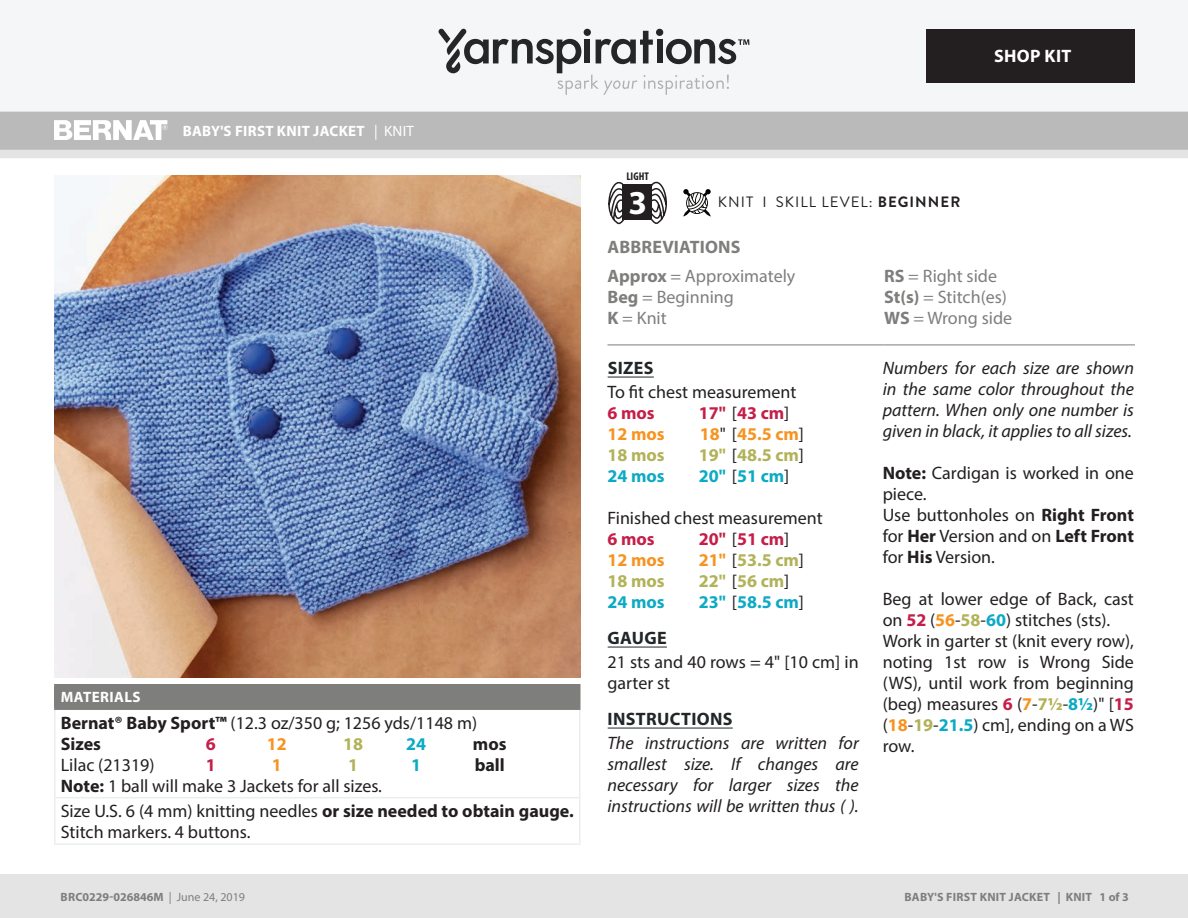
<style>
.page{position:relative;width:1188px;height:918px;background:#fff}
.page>*{position:absolute;margin:0;border:0;box-sizing:border-box;transform-origin:0 0}
.t1{font:700 33.6px "Myriad Pro";color:#fff}
.t2{font:18px/21px "Myriad Pro";color:#231f20}
.t3{font:italic 18px/21px "Myriad Pro";color:#231f20;text-align:justify}
.t4{font:18px/21px "Myriad Pro";color:#7e7e7d}
.t5{font:700 18px "Myriad Pro";color:#b2b258}
.t6{font:700 18px "Myriad Pro";color:#0caac4}
.t7{font:700 18px/28.5px "Myriad Pro";letter-spacing:.01em;color:#7e7e7d}
.t8{font:700 18px "Myriad Pro";color:#c41e49}
.t9{font:700 18px "Myriad Pro";color:#f79420}
.t10{font:700 18px "Myriad Pro";letter-spacing:.02em;color:#222628}
.t11{font:700 18px "Myriad Pro";color:#231f20}
.t12{font:700 18px "Myriad Pro";letter-spacing:.02em;color:#fff}
.t13{font:700 15px "Myriad Pro";letter-spacing:.02em;color:#fff}
.t14{font:15px "Brandon Grotesque";letter-spacing:.07em;color:#231f20}
.t15{font:700 12px "Myriad Pro";letter-spacing:.02em;color:#7e7e7d}
.t16{font:700 12px "Myriad Pro";color:#7e7e7d}
.t17{font:700 condensed 11.25px "Myriad Pro";color:#231f20}
.s1{font-weight:400}
.s2{font-weight:700}
.s3{font-weight:400;color:#231f20}
.s4{color:#f79420}
.s5{font-weight:700;color:#c41e49}
.s6{font-weight:700;color:#f79420}
.s7{font-weight:700;color:#b2b258}
.s8{font-weight:700;color:#0caac4}
</style>
<div class="page">
<div style="left:0;top:150px;width:1188px;height:8px;background:#e4e4e4"></div>
<div style="left:0;top:112px;width:1188px;height:38px;background:#bababa"></div>
<div style="left:0;top:0;width:1188px;height:112px;background:#f4f6f7"></div>
<svg style="left:438px;top:29px;width:311px;height:66px"></svg>
<svg style="left:54px;top:120px;width:113px;height:20px"></svg>
<div style="left:0;top:875px;width:1188px;height:43px;background:#e4e4e4"></div>
<div style="left:55px;top:685px;width:525px;height:24px;background:#7e7e7d"></div>
<hr style="left:54px;top:710px;width:2px;height:87px;background:#ebeeef">
<hr style="left:579px;top:710px;width:1px;height:87px;background:#ebeeef">
<hr style="left:54px;top:798px;width:2px;height:45px;background:#ebeeef">
<hr style="left:579px;top:798px;width:1px;height:45px;background:#ebeeef">
<hr style="left:54px;top:797px;width:526px;height:1px;background:#ebeeef">
<hr style="left:54px;top:843px;width:526px;height:2px;background:#ebeeef">
<hr style="left:54px;top:684px;width:526px;height:2px;background:#7e7e7d">
<hr style="left:54px;top:686px;width:2px;height:22px;background:#7e7e7d">
<hr style="left:54px;top:708px;width:526px;height:2px;background:#7e7e7d">
<img style="left:54px;top:176px;width:526px;height:502px">
<hr style="left:608px;top:377px;width:46px;height:1px;background:#222628">
<hr style="left:608px;top:647px;width:59px;height:1px;background:#222628">
<hr style="left:608px;top:728px;width:125px;height:1px;background:#222628">
<svg style="left:683px;top:189px;width:28px;height:28px"></svg>
<svg style="left:608px;top:181px;width:18px;height:43px"></svg>
<svg style="left:649px;top:181px;width:18px;height:43px"></svg>
<div style="left:622px;top:185px;width:30px;height:35px;background:#231f20"></div>
<hr style="left:608px;top:345px;width:276px;height:1px;background:#7e7e7d">
<hr style="left:884px;top:345px;width:251px;height:1px;background:#7e7e7d">
<div style="left:926px;top:29px;width:209px;height:54px;background:#231f20"></div>
<p class="t13" style="left:183px;top:121px;width:233px">BABY'S FIRST KNIT JACKET <span class="s1">| KNIT</span></p>
<p class="t13" style="left:61px;top:687px;width:81px">MATERIALS</p>
<p class="t2" style="left:61px;top:712px;width:418px"><span class="s2">Bernat® Baby Sport™</span> (12.3 oz/350 g; 1256 yds/1148 m)<br><span class="s2">Sizes</span></p>
<p class="t8" style="left:206px;top:732px;width:11px">6</p>
<p class="t9" style="left:267px;top:732px;width:21px">12</p>
<p class="t5" style="left:343px;top:732px;width:21px">18</p>
<p class="t6" style="left:406px;top:732px;width:21px">24</p>
<p class="t11" style="left:473px;top:732px;width:35px">mos</p>
<p class="t2" style="left:61px;top:754px;width:95px">Lilac (21319)</p>
<p class="t8" style="left:206px;top:753px;width:11px">1</p>
<p class="t9" style="left:272px;top:753px;width:11px">1</p>
<p class="t5" style="left:348px;top:753px;width:11px">1</p>
<p class="t6" style="left:411px;top:753px;width:11px">1</p>
<p class="t11" style="left:475px;top:753px;width:32px">ball</p>
<p class="t2" style="left:61px;top:773px;width:515px;line-height:25.5px"><span class="s2">Note:</span> 1 ball will make 3 Jackets for all sizes.<br>Size U.S. 6 (4 mm) knitting needles <span class="s2">or size needed to obtain gauge.</span></p>
<p class="t2" style="left:61px;top:821px;width:191px">Stitch markers. 4 buttons.</p>
<p class="t12" style="left:994px;top:45px;width:79px">SHOP KIT</p>
<p class="t17" style="left:626px;top:169px;width:24px">LIGHT</p>
<h1 class="t1" style="left:629px;top:180px;width:20px">3</h1>
<p class="t7" style="left:608px;top:232px;width:189px">ABBREVIATIONS<br>Approx <span class="s1">= Approximately</span></p>
<p class="t4" style="left:608px;top:286px;width:128px"><span class="s2">Beg</span> = Beginning<br><span class="s2">K</span> = Knit</p>
<p class="t14" style="left:718px;top:192px;width:244px">KNIT I SKILL LEVEL: <span class="s2">BEGINNER</span></p>
<p class="t4" style="left:884px;top:265px;width:129px"><span class="s2">RS</span> = Right side<br><span class="s2">St(s)</span> = Stitch(es)<br><span class="s2">WS</span> = Wrong side</p>
<p class="t10" style="left:608px;top:356px;width:48px">SIZES</p>
<p class="t2" style="left:607px;top:381px;width:190px">To t chest measurement</p>
<p class="t8" style="left:607px;top:401px;width:49px">6 mos</p>
<p class="t8" style="left:699px;top:401px;width:92px">17" <span class="s3">[</span>43 cm<span class="s3">]</span></p>
<p class="t9" style="left:607px;top:422px;width:59px">12 mos</p>
<p class="t9" style="left:700px;top:422px;width:106px">18<span class="s3">" [</span>45.5 cm<span class="s3">]</span></p>
<p class="t5" style="left:607px;top:443px;width:59px">18 mos</p>
<p class="t5" style="left:699px;top:443px;width:107px">19" <span class="s3">[</span>48.5 cm<span class="s3">]</span></p>
<p class="t6" style="left:607px;top:464px;width:59px">24 mos</p>
<p class="t6" style="left:699px;top:464px;width:92px">20" <span class="s3">[</span>51 cm<span class="s3">]</span></p>
<p class="t2" style="left:607px;top:507px;width:217px">Finished chest measurement</p>
<p class="t8" style="left:607px;top:527px;width:49px">6 mos</p>
<p class="t8" style="left:699px;top:527px;width:92px">20" <span class="s3">[</span>51 cm<span class="s3">]</span></p>
<p class="t9" style="left:607px;top:548px;width:59px">12 mos</p>
<p class="t5" style="left:699px;top:548px;width:107px"><span class="s4">21"</span> <span class="s3">[</span>53.5 cm<span class="s3">]</span></p>
<p class="t5" style="left:607px;top:569px;width:59px">18 mos</p>
<p class="t5" style="left:699px;top:569px;width:92px">22" <span class="s3">[</span>56 cm<span class="s3">]</span></p>
<p class="t6" style="left:607px;top:590px;width:59px">24 mos</p>
<p class="t6" style="left:699px;top:590px;width:107px">23" <span class="s3">[</span>58.5 cm<span class="s3">]</span></p>
<p class="t10" style="left:608px;top:626px;width:61px">GAUGE</p>
<p class="t2" style="left:607px;top:651px;width:253px">21 sts and 40 rows = 4" [10 cm] in garter st</p>
<p class="t10" style="left:608px;top:707px;width:126px">INSTRUCTIONS</p>
<p class="t3" style="left:607px;top:732px;width:253px">The instructions are written for smallest size. If changes are necessary for larger sizes the instructions will be written thus ( ).</p>
<p class="t3" style="left:883px;top:357px;width:253px">Numbers for each size are shown in the same color throughout the pattern. When only one number is given in black, it applies to all sizes.</p>
<p class="t2" style="left:883px;top:462px;width:253px"><span class="s2">Note:</span> Cardigan is worked in one piece.<br>Use buttonholes on <span class="s2">Right Front </span>for <span class="s2">Her</span> Version and on <span class="s2">Left Front </span>for <span class="s2">His</span> Version.</p>
<p class="t2" style="left:883px;top:588px;width:253px">Beg at lower edge of Back, cast on <span class="s5">52</span> (<span class="s6">56</span>-<span class="s7">58</span>-<span class="s8">60</span>) stitches (sts).<br>Work in garter st (knit every row), noting 1st row is Wrong Side (WS), until work from beginning (beg) measures <span class="s5">6</span> (<span class="s6">7</span>-<span class="s7">7½</span>-<span class="s8">8½</span>)" [<span class="s5">15 </span>(<span class="s6">18</span>-<span class="s7">19</span>-<span class="s8">21.5</span>) cm], ending on a WS row.</p>
<p class="t16" style="left:61px;top:889px;width:186px">BRC0229-026846M <span class="s1">| June 24, 2019</span></p>
<p class="t15" style="left:904px;top:889px;width:226px">BABY'S FIRST KNIT JACKET | KNIT 1 of 3</p>
</div>
